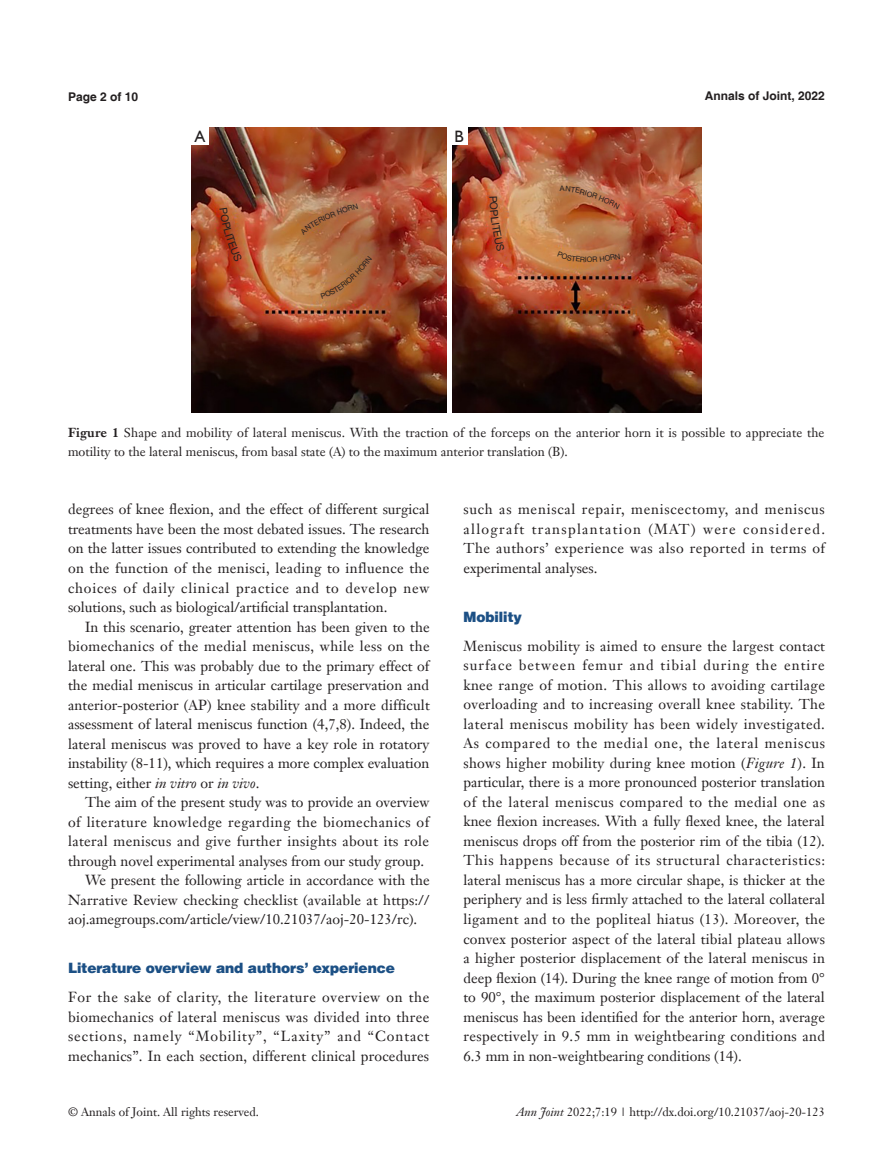
<style>
.page{position:relative;width:893px;height:1170px;background:#fff}
.page>*{position:absolute;margin:0;border:0;box-sizing:border-box;transform-origin:0 0}
.t1{font:16.5px "Humanist 521 BT";color:#231f20}
.t2{font:14.25px/19.5px "Janson Text LT";color:#231f20;text-align:justify}
.t3{font:14.25px "Janson Text LT";letter-spacing:.03em;color:#231f20}
.t4{font:14.25px "Janson Text LT";letter-spacing:.035em;color:#231f20}
.t5{font:900 14.25px "Helvetica";color:#1c5085}
.t6{font:12.75px/19.5px "Janson Text LT";letter-spacing:.01em;color:#231f20}
.t7{font:12px "Janson Text LT";color:#231f20}
.t8{font:700 12px "Helvetica";color:#231f20}
.s1{font-weight:700}
.s2{font-style:italic}
</style>
<div class="page">
<img style="left:191px;top:128px;width:511px;height:285px">
<div style="left:191px;top:128px;width:17px;height:17px;background:#fff"></div>
<div style="left:451px;top:128px;width:17px;height:17px;background:#fff"></div>
<hr style="left:447px;top:128px;width:4px;height:285px;background:#fff">
<svg style="left:300px;top:203px;width:58px;height:31px;background:#b07249"></svg>
<svg style="left:560px;top:185px;width:60px;height:24px"></svg>
<svg style="left:321px;top:256px;width:51px;height:42px;background:#b07043"></svg>
<svg style="left:557px;top:251px;width:63px;height:11px"></svg>
<svg style="left:220px;top:208px;width:22px;height:54px"></svg>
<svg style="left:489px;top:196px;width:16px;height:55px"></svg>
<p class="t8" style="left:68px;top:89px;width:72px">Page 2 of 10</p>
<p class="t8" style="left:705px;top:88px;width:122px">Annals of Joint, 2022</p>
<p class="t1" style="left:195px;top:126px;width:12px">A</p>
<p class="t1" style="left:454px;top:126px;width:11px">B</p>
<p class="t6" style="left:68px;top:422px;width:758px"><span class="s1">Figure 1</span> Shape and mobility of lateral meniscus. With the traction of the forceps on the anterior horn it is possible to appreciate the motility to the lateral meniscus, from basal state (A) to the maximum anterior translation (B).</p>
<p class="t2" style="left:68px;top:499px;width:363px">degrees of knee flexion, and the effect of different surgical treatments have been the most debated issues. The research on the latter issues contributed to extending the knowledge on the function of the menisci, leading to influence the choices of daily clinical practice and to develop new solutions, such as biological/artificial transplantation.</p>
<p class="t2" style="left:68px;top:616px;width:363px;text-indent:17px">In this scenario, greater attention has been given to the biomechanics of the medial meniscus, while less on the lateral one. This was probably due to the primary effect of the medial meniscus in articular cartilage preservation and anterior-posterior (AP) knee stability and a more difficult assessment of lateral meniscus function (4,7,8). Indeed, the lateral meniscus was proved to have a key role in rotatory instability (8-11), which requires a more complex evaluation setting, either <span class="s2">in vitro</span> or <span class="s2">in vivo</span>.</p>
<p class="t2" style="left:85px;top:792px;width:346px">The aim of the present study was to provide an overview</p>
<p class="t4" style="left:68px;top:812px;width:363px">of literature knowledge regarding the biomechanics of</p>
<p class="t3" style="left:68px;top:832px;width:363px">lateral meniscus and give further insights about its role</p>
<p class="t2" style="left:68px;top:850px;width:358px">through novel experimental analyses from our study group.</p>
<p class="t2" style="left:85px;top:870px;width:346px">We present the following article in accordance with the</p>
<p class="t2" style="left:68px;top:889px;width:363px">Narrative Review checking checklist (available at https://</p>
<p class="t2" style="left:68px;top:909px;width:351px">aoj.amegroups.com/article/view/10.21037/aoj-20-123/rc).</p>
<p class="t5" style="left:68px;top:958px;width:329px">Literature overview and authors’ experience</p>
<p class="t2" style="left:68px;top:987px;width:363px">For the sake of clarity, the literature overview on the biomechanics of lateral meniscus was divided into three sections, namely “Mobility”, “Laxity” and “Contact mechanics”. In each section, different clinical procedures</p>
<p class="t2" style="left:463px;top:499px;width:363px">such as meniscal repair, meniscectomy, and meniscus allograft transplantation (MAT) were considered.<br>The authors’ experience was also reported in terms of experimental analyses.</p>
<p class="t5" style="left:463px;top:607px;width:60px">Mobility</p>
<p class="t2" style="left:463px;top:636px;width:363px">Meniscus mobility is aimed to ensure the largest contact surface between femur and tibial during the entire knee range of motion. This allows to avoiding cartilage overloading and to increasing overall knee stability. The lateral meniscus mobility has been widely investigated.<br>As compared to the medial one, the lateral meniscus shows higher mobility during knee motion (<span class="s2">Figure 1</span>). In particular, there is a more pronounced posterior translation of the lateral meniscus compared to the medial one as knee flexion increases. With a fully flexed knee, the lateral meniscus drops off from the posterior rim of the tibia (12).<br>This happens because of its structural characteristics: lateral meniscus has a more circular shape, is thicker at the periphery and is less firmly attached to the lateral collateral ligament and to the popliteal hiatus (13). Moreover, the convex posterior aspect of the lateral tibial plateau allows a higher posterior displacement of the lateral meniscus in deep flexion (14). During the knee range of motion from 0° to 90°, the maximum posterior displacement of the lateral meniscus has been identified for the anterior horn, average respectively in 9.5 mm in weightbearing conditions and 6.3 mm in non-weightbearing conditions (14).</p>
<p class="t7" style="left:68px;top:1104px;width:192px">© Annals of Joint. All rights reserved.</p>
<p class="t7" style="left:516px;top:1104px;width:310px"><span class="s2">Ann Joint</span> 2022;7:19 | http://dx.doi.org/10.21037/aoj-20-123</p>
</div>
